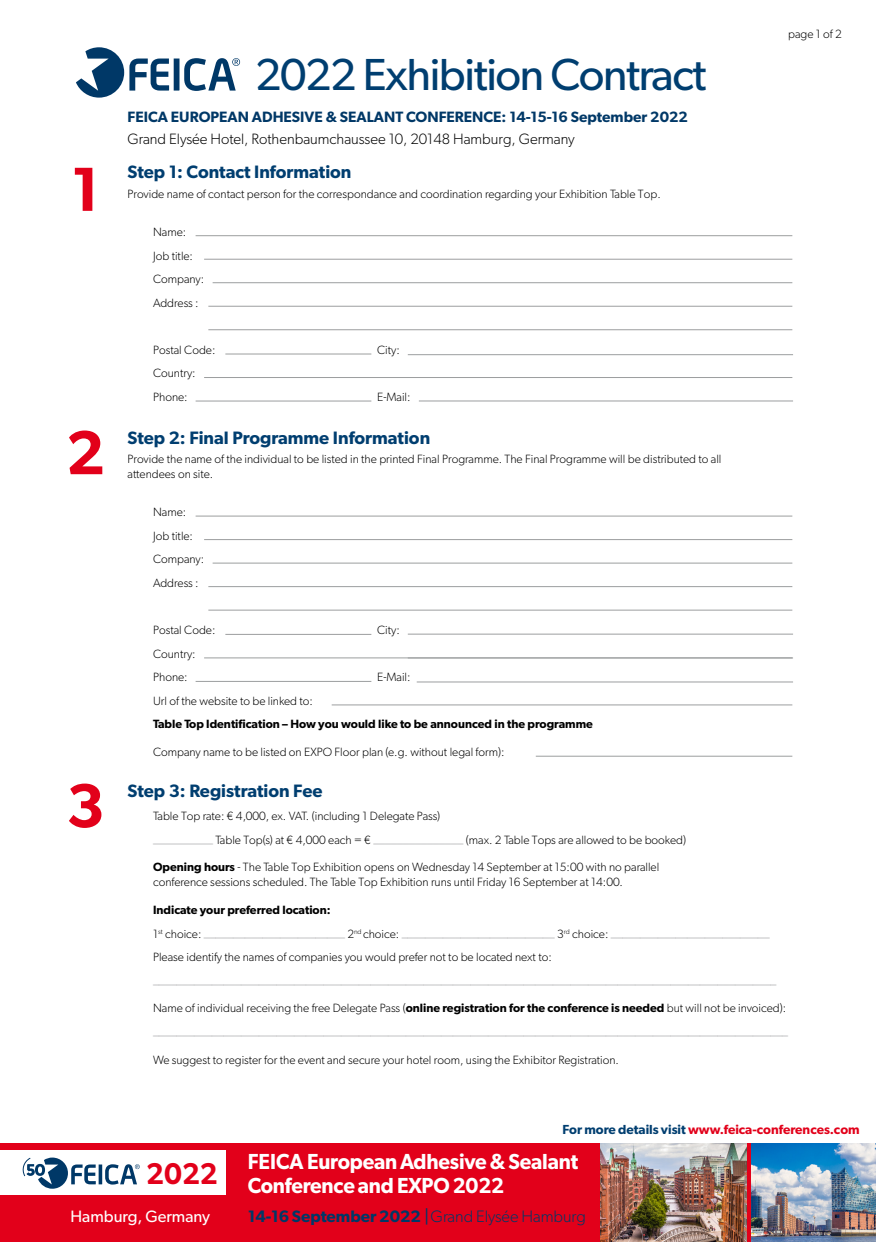
<style>
.page{position:relative;width:876px;height:1242px;background:#fff}
.page>*{position:absolute;margin:0;border:0;box-sizing:border-box;transform-origin:0 0}
.t1{font:600 62.4px "Gibson";color:#e2001a}
.t2{font:45px "Gibson";letter-spacing:-.03em;color:#003e70}
.t3{font:600 30.75px "Gibson";color:#e2001a;scale:.95 1}
.t4{font:600 30.15px "Gibson";color:#e2001a;scale:.95 1}
.t5{font:600 21.9px/24px "Gibson";letter-spacing:-.01em;color:#fff;scale:.95 1}
.t6{font:600 18px "Gibson";color:#003e70}
.t7{font:600 16.65px "Gibson";color:#003867}
.t8{font:16.5px "Gibson";color:#fff}
.t9{font:600 15px "Gibson";color:#003867}
.t10{font:300 15px "Gibson";color:#000}
.t11{font:600 13.2px "Gibson";color:#e2001a}
.t12{font:300 12px/23.5px "Gibson";color:#000}
.t13{font:300 12px/23.5px "Gibson";color:#9c9e9f}
.t14{font:600 12px "Gibson";color:#000}
.s1{color:#9c9e9f}
.s2{font-weight:600}
.s3{color:#000}
.s4{font-weight:600;color:#000}
.s5{color:#003e70}
.s6{font-size:17.25px}
.s7{font-weight:300}
</style>
<div class="page">
<hr style="left:196px;top:235px;width:596px;height:1px;background:#9c9e9f">
<hr style="left:204px;top:259px;width:588px;height:1px;background:#9c9e9f">
<hr style="left:213px;top:282px;width:579px;height:1px;background:#9c9e9f">
<hr style="left:208px;top:306px;width:584px;height:1px;background:#9c9e9f">
<hr style="left:208px;top:329px;width:584px;height:1px;background:#9c9e9f">
<hr style="left:225px;top:354px;width:146px;height:1px;background:#9c9e9f">
<hr style="left:204px;top:377px;width:588px;height:1px;background:#9c9e9f">
<hr style="left:196px;top:401px;width:175px;height:1px;background:#9c9e9f">
<hr style="left:196px;top:516px;width:596px;height:1px;background:#9c9e9f">
<hr style="left:204px;top:539px;width:588px;height:1px;background:#9c9e9f">
<hr style="left:213px;top:563px;width:579px;height:1px;background:#9c9e9f">
<hr style="left:208px;top:586px;width:584px;height:1px;background:#9c9e9f">
<hr style="left:208px;top:610px;width:584px;height:1px;background:#9c9e9f">
<hr style="left:225px;top:634px;width:146px;height:1px;background:#9c9e9f">
<hr style="left:204px;top:657px;width:588px;height:1px;background:#9c9e9f">
<hr style="left:196px;top:681px;width:175px;height:1px;background:#9c9e9f">
<hr style="left:332px;top:704px;width:460px;height:1px;background:#9c9e9f">
<hr style="left:536px;top:756px;width:256px;height:1px;background:#9c9e9f">
<hr style="left:408px;top:354px;width:385px;height:1px;background:#9c9e9f">
<hr style="left:408px;top:634px;width:385px;height:1px;background:#9c9e9f">
<hr style="left:408px;top:657px;width:385px;height:1px;background:#9c9e9f">
<hr style="left:419px;top:400px;width:374px;height:1px;background:#9c9e9f">
<hr style="left:417px;top:681px;width:376px;height:1px;background:#9c9e9f">
<svg style="left:76px;top:47px;width:164px;height:51px"></svg>
<div style="left:0;top:1143px;width:876px;height:99px;background:#e2001a"></div>
<img style="left:751px;top:1143px;width:125px;height:99px">
<img style="left:600px;top:1143px;width:147px;height:99px">
<div style="left:0;top:1150px;width:226px;height:44px;background:#fff"></div>
<svg style="left:22px;top:1157px;width:118px;height:31px"></svg>
<h1 class="t1" style="left:71px;top:152px;width:31px">1</h1>
<h1 class="t1" style="left:66px;top:415px;width:41px">2</h1>
<h1 class="t1" style="left:66px;top:768px;width:41px">3</h1>
<h2 class="t2" style="left:255px;top:47px;width:453px">2022 Exhibition Contract</h2>
<p class="t9" style="left:128px;top:107px;width:562px">FEICA EUROPEAN ADHESIVE &amp; SEALANT CONFERENCE: 14-15-16 September 2022</p>
<p class="t10" style="left:128px;top:130px;width:449px">Grand Elysée Hotel, Rothenbaumchaussee 10, 20148 Hamburg, Germany</p>
<h3 class="t6" style="left:128px;top:161px;width:225px">Step 1: Contact Information</h3>
<p class="t12" style="left:128px;top:181px;width:535px">Provide name of contact person for the correspondance and coordination regarding your Exhibition Table Top.</p>
<p class="t12" style="left:153px;top:220px;width:53px">Name:<br>Job title:<br>Company:<br>Address :</p>
<p class="t12" style="left:153px;top:337px;width:64px">Postal Code:</p>
<p class="t12" style="left:377px;top:337px;width:24px">City:</p>
<p class="t12" style="left:153px;top:361px;width:44px">Country:<br>Phone:</p>
<p class="t12" style="left:377px;top:384px;width:35px">E-Mail:</p>
<h3 class="t6" style="left:128px;top:427px;width:304px">Step 2: Final Programme Information</h3>
<p class="t12" style="left:128px;top:451px;width:595px;line-height:15px">Provide the name of the individual to be listed in the printed Final Programme. The Final Programme will be distributed to all attendees on site.</p>
<p class="t12" style="left:153px;top:500px;width:53px">Name:<br>Job title:<br>Company:<br>Address :</p>
<p class="t12" style="left:153px;top:618px;width:64px">Postal Code:</p>
<p class="t12" style="left:377px;top:618px;width:24px">City:</p>
<p class="t12" style="left:153px;top:641px;width:44px">Country:<br>Phone:</p>
<p class="t12" style="left:377px;top:665px;width:35px">E-Mail:</p>
<p class="t12" style="left:788px;top:22px;width:55px">page 1 of 2</p>
<p class="t12" style="left:153px;top:688px;width:161px">Url of the website to be linked to:</p>
<p class="t14" style="left:153px;top:717px;width:441px">Table Top Identification – How you would like to be announced in the programme</p>
<p class="t12" style="left:153px;top:740px;width:353px">Company name to be listed on EXPO Floor plan (e.g. without legal form):</p>
<h3 class="t6" style="left:128px;top:779px;width:196px">Step 3: Registration Fee</h3>
<p class="t12" style="left:153px;top:804px;width:534px">Table Top rate: € 4,000, ex. VAT. (including 1 Delegate Pass)<br><span class="s1">__________</span> Table Top(s) at € 4,000 each = € <span class="s1">_______________</span> (max. 2 Table Tops are allowed to be booked)</p>
<p class="t12" style="left:153px;top:859px;width:508px;line-height:15px"><span class="s2">Opening hours</span> - The Table Top Exhibition opens on Wednesday 14 September at 15:00 with no parallel conference sessions scheduled. The Table Top Exhibition runs until Friday 16 September at 14:00.</p>
<p class="t12" style="left:153px;top:898px;width:618px"><span class="s2">Indicate your preferred location:<br></span>1<sup>st</sup> choice: <span class="s1">________________________</span> 2<sup>nd</sup> choice: <span class="s1">__________________________</span> 3<sup>rd</sup> choice: <span class="s1">___________________________<br></span>Please identify the names of companies you would prefer not to be located next to:</p>
<p class="t13" style="left:153px;top:968px;width:625px">__________________________________________________________________________________________________________</p>
<p class="t13" style="left:153px;top:996px;width:637px"><span class="s3">Name of individual receiving the free Delegate Pass (</span><span class="s4">online registration for the conference is needed</span> <span class="s3">but will not be invoiced): </span>____________________________________________________________________________________________________________</p>
<p class="t12" style="left:153px;top:1047px;width:467px">We suggest to register for the event and secure your hotel room, using the Exhibitor Registration.</p>
<p class="t11" style="left:563px;top:1121px;width:299px"><span class="s5">For more details visit</span> www.feica-conferences.com</p>
<h3 class="t3" style="left:134px;top:1151px;width:74px">2019</h3>
<h3 class="t4" style="left:146px;top:1155px;width:77px">2022</h3>
<h3 class="t8" style="left:70px;top:1206px;width:141px">Hamburg, Germany</h3>
<h3 class="t5" style="left:248px;top:1148px;width:349px">FEICA European Adhesive &amp; Sealant<br>Conference and EXPO 2022</h3>
<h3 class="t7" style="left:248px;top:1206px;width:340px">14-16 September 2022 <span class="s6">|</span> <span class="s7">Grand Elysée Hamburg</span></h3>
</div>
